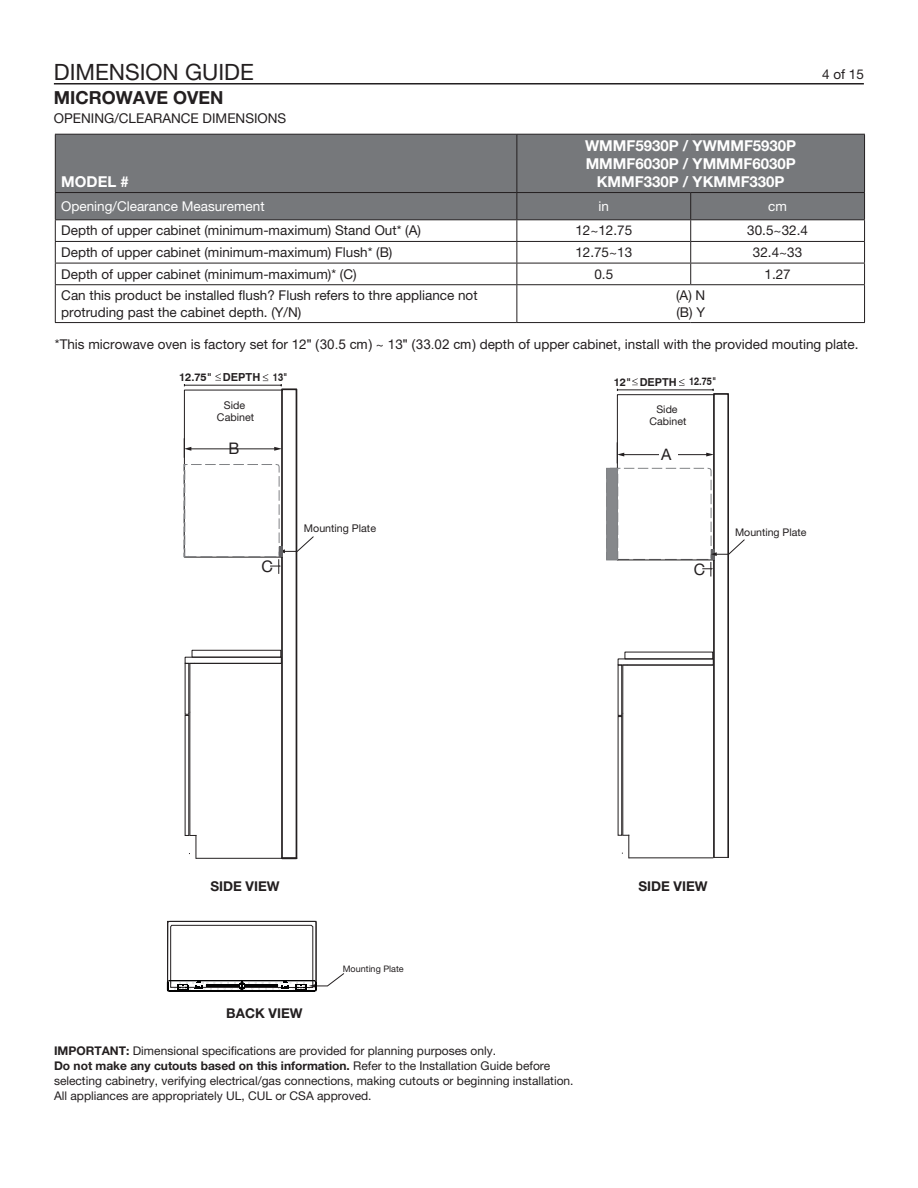
<style>
.page{position:relative;width:918px;height:1188px;background:#fff}
.page>*{position:absolute;margin:0;border:0;box-sizing:border-box;transform-origin:0 0}
.t1{font:22.5px "Helvetica Neue LT Std";color:#231f20}
.t2{font:700 18px "Helvetica Neue LT Pro";color:#231f20}
.t3{font:16.05px "Helvetica Neue LT Std";color:#231f20}
.t4{font:15.9px "Helvetica Neue LT Std";color:#231f20}
.t5{font:700 15px/17.9px "Helvetica Neue LT Pro";color:#fff;text-align:center}
.t6{font:13.5px/16.2px "Helvetica Neue LT Std";color:#231f20}
.t7{font:13.5px "Helvetica Neue LT Std";color:#fff}
.t8{font:700 13.5px "Helvetica Neue LT Pro";color:#231f20}
.t9{font:12px/15px "Helvetica Neue LT Std";color:#231f20}
.t10{font:700 12px "Helvetica Neue LT Pro";color:#231f20}
.t11{font:700 11.1px "Helvetica";color:#231f20}
.t12{font:700 10.95px "Helvetica";color:#231f20}
.t13{font:10.65px/12px "Helvetica Neue LT Std";color:#231f20;text-align:center}
.t14{font:10.5px/11.9px "Helvetica Neue LT Std";color:#231f20;text-align:center}
.t15{font:9px "Helvetica Neue LT Std";color:#231f20}
.s1{font-family:"Arial"}
.s2{font-family:"Helvetica Neue LT Pro";font-weight:700}
.s3{font-family:"Helvetica Neue LT Std";font-weight:400}
</style>
<div class="page">
<hr style="left:54px;top:83px;width:810px;height:2px;background:#231f20">
<div style="left:56px;top:135px;width:808px;height:84px;background:#76787b"></div>
<hr style="left:55px;top:134px;width:462px;height:1px;background:#231f20">
<hr style="left:517px;top:134px;width:174px;height:1px;background:#231f20">
<hr style="left:691px;top:134px;width:174px;height:1px;background:#231f20">
<hr style="left:864px;top:135px;width:1px;height:57px;background:#231f20">
<hr style="left:55px;top:192px;width:462px;height:1px;background:#231f20">
<hr style="left:517px;top:192px;width:174px;height:1px;background:#231f20">
<hr style="left:691px;top:192px;width:174px;height:1px;background:#231f20">
<hr style="left:55px;top:219px;width:462px;height:1px;background:#231f20">
<hr style="left:517px;top:219px;width:174px;height:1px;background:#231f20">
<hr style="left:691px;top:219px;width:174px;height:1px;background:#231f20">
<hr style="left:55px;top:241px;width:462px;height:1px;background:#231f20">
<hr style="left:517px;top:241px;width:174px;height:1px;background:#231f20">
<hr style="left:691px;top:241px;width:174px;height:1px;background:#231f20">
<hr style="left:55px;top:263px;width:462px;height:1px;background:#231f20">
<hr style="left:517px;top:263px;width:174px;height:1px;background:#231f20">
<hr style="left:691px;top:263px;width:174px;height:1px;background:#231f20">
<svg style="left:690px;top:193px;width:1px;height:91px"></svg>
<svg style="left:864px;top:193px;width:1px;height:91px"></svg>
<hr style="left:55px;top:284px;width:462px;height:1px;background:#231f20">
<hr style="left:517px;top:284px;width:174px;height:1px;background:#231f20">
<hr style="left:691px;top:284px;width:174px;height:1px;background:#231f20">
<hr style="left:864px;top:285px;width:1px;height:37px;background:#231f20">
<hr style="left:55px;top:322px;width:462px;height:1px;background:#231f20">
<hr style="left:517px;top:322px;width:174px;height:1px;background:#231f20">
<hr style="left:691px;top:322px;width:174px;height:1px;background:#231f20">
<hr style="left:55px;top:135px;width:1px;height:57px;background:#231f20">
<hr style="left:516px;top:135px;width:1px;height:57px;background:#231f20">
<svg style="left:55px;top:193px;width:1px;height:91px"></svg>
<svg style="left:516px;top:193px;width:1px;height:91px"></svg>
<hr style="left:55px;top:285px;width:1px;height:37px;background:#231f20">
<hr style="left:516px;top:285px;width:1px;height:37px;background:#231f20">
<div style="left:713px;top:393px;width:16px;height:465px;border:2px solid #231f20"></div>
<hr style="left:629px;top:857px;width:84px;height:1px;background:#231f20">
<hr style="left:627px;top:665px;width:86px;height:1px;background:#231f20">
<div style="left:618px;top:665px;width:4px;height:51px;border:1px solid #231f20"></div>
<div style="left:618px;top:716px;width:4px;height:120px;border:1px solid #231f20"></div>
<svg style="left:622px;top:665px;width:7px;height:193px"></svg>
<div style="left:625px;top:652px;width:88px;height:7px;border:1px solid #231f20"></div>
<svg style="left:632px;top:378px;width:6px;height:7px"></svg>
<svg style="left:679px;top:379px;width:5px;height:7px"></svg>
<hr style="left:618px;top:390px;width:95px;height:1px;background:#231f20">
<svg style="left:606px;top:442px;width:139px;height:135px"></svg>
<div style="left:281px;top:388px;width:16px;height:471px;border:2px solid #231f20"></div>
<svg style="left:215px;top:373px;width:6px;height:8px"></svg>
<svg style="left:263px;top:374px;width:5px;height:7px"></svg>
<hr style="left:185px;top:385px;width:96px;height:1px;background:#231f20">
<svg style="left:274px;top:447px;width:8px;height:4px"></svg>
<hr style="left:190px;top:448px;width:86px;height:1px;background:#231f20">
<div style="left:192px;top:650px;width:89px;height:8px;border:1px solid #231f20"></div>
<div style="left:185px;top:657px;width:97px;height:7px;border:1px solid #231f20"></div>
<hr style="left:194px;top:663px;width:87px;height:1px;background:#231f20">
<svg style="left:282px;top:857px;width:14px;height:2px"></svg>
<hr style="left:196px;top:858px;width:85px;height:1px;background:#231f20">
<svg style="left:184px;top:438px;width:7px;height:20px"></svg>
<svg style="left:189px;top:663px;width:8px;height:195px"></svg>
<svg style="left:183px;top:464px;width:131px;height:110px"></svg>
<svg style="left:167px;top:921px;width:178px;height:71px"></svg>
<h1 class="t1" style="left:54px;top:59px;width:202px">DIMENSION GUIDE</h1>
<p class="t6" style="left:822px;top:66px;width:43px">4 of 15</p>
<h2 class="t2" style="left:54px;top:87px;width:171px">MICROWAVE OVEN</h2>
<p class="t6" style="left:54px;top:110px;width:234px">OPENING/CLEARANCE DIMENSIONS</p>
<p class="t5" style="left:61px;top:172px;width:69px">MODEL #</p>
<p class="t5" style="left:585px;top:137px;width:213px">WMMF5930P / YWMMF5930P<br>MMMF6030P / YMMMF6030P<br>KMMF330P / YKMMF330P</p>
<p class="t7" style="left:61px;top:199px;width:205px">Opening/Clearance Measurement</p>
<p class="t7" style="left:599px;top:199px;width:12px">in</p>
<p class="t7" style="left:768px;top:199px;width:20px">cm</p>
<p class="t6" style="left:61px;top:223px;width:361px">Depth of upper cabinet (minimum-maximum) Stand Out* (A)</p>
<p class="t6" style="left:575px;top:223px;width:58px">12~12.75</p>
<p class="t6" style="left:747px;top:223px;width:62px">30.5~32.4</p>
<p class="t6" style="left:61px;top:244px;width:333px">Depth of upper cabinet (minimum-maximum) Flush* (B)</p>
<p class="t6" style="left:575px;top:244px;width:58px">12.75~13</p>
<p class="t6" style="left:753px;top:244px;width:51px">32.4~33</p>
<p class="t6" style="left:61px;top:266px;width:297px">Depth of upper cabinet (minimum-maximum)* (C)</p>
<p class="t6" style="left:594px;top:266px;width:20px">0.5</p>
<p class="t6" style="left:764px;top:266px;width:28px">1.27</p>
<p class="t6" style="left:61px;top:287px;width:418px">Can this product be installed flush? Flush refers to thre appliance not protruding past the cabinet depth. (Y/N)</p>
<p class="t6" style="left:676px;top:288px;width:31px">(A) N (B) Y</p>
<p class="t6" style="left:55px;top:336px;width:805px">*This microwave oven is factory set for 12<span class="s1">ʺ (30.5 cm)</span> ~ 13<span class="s1">ʺ (33.02 cm)</span> depth of upper cabinet, install with the provided mouting plate.</p>
<p class="t11" style="left:179px;top:373px;width:110px">12.75" DEPTH 13"</p>
<p class="t13" style="left:217px;top:399px;width:39px">Side<br>Cabinet</p>
<p class="t3" style="left:229px;top:439px;width:12px">B</p>
<p class="t3" style="left:262px;top:558px;width:13px">C</p>
<p class="t13" style="left:304px;top:523px;width:74px">Mounting Plate</p>
<p class="t12" style="left:614px;top:378px;width:104px">12" DEPTH 12.75"</p>
<p class="t14" style="left:650px;top:404px;width:38px">Side<br>Cabinet</p>
<p class="t4" style="left:661px;top:445px;width:12px">A</p>
<p class="t4" style="left:694px;top:561px;width:13px">C</p>
<p class="t14" style="left:735px;top:526px;width:73px">Mounting Plate</p>
<p class="t8" style="left:210px;top:878px;width:71px">SIDE VIEW</p>
<p class="t8" style="left:638px;top:878px;width:71px">SIDE VIEW</p>
<p class="t8" style="left:226px;top:1006px;width:78px">BACK VIEW</p>
<p class="t15" style="left:343px;top:964px;width:62px">Mounting Plate</p>
<p class="t9" style="left:54px;top:1043px;width:444px"><span class="s2">IMPORTANT:</span> Dimensional specifications are provided for planning purposes only.</p>
<p class="t10" style="left:54px;top:1059px;width:498px">Do not make any cutouts based on this information. <span class="s3">Refer to the Installation Guide before</span></p>
<p class="t9" style="left:54px;top:1073px;width:521px">selecting cabinetry, verifying electrical/gas connections, making cutouts or beginning installation.<br>All appliances are appropriately UL, CUL or CSA approved.</p>
</div>
